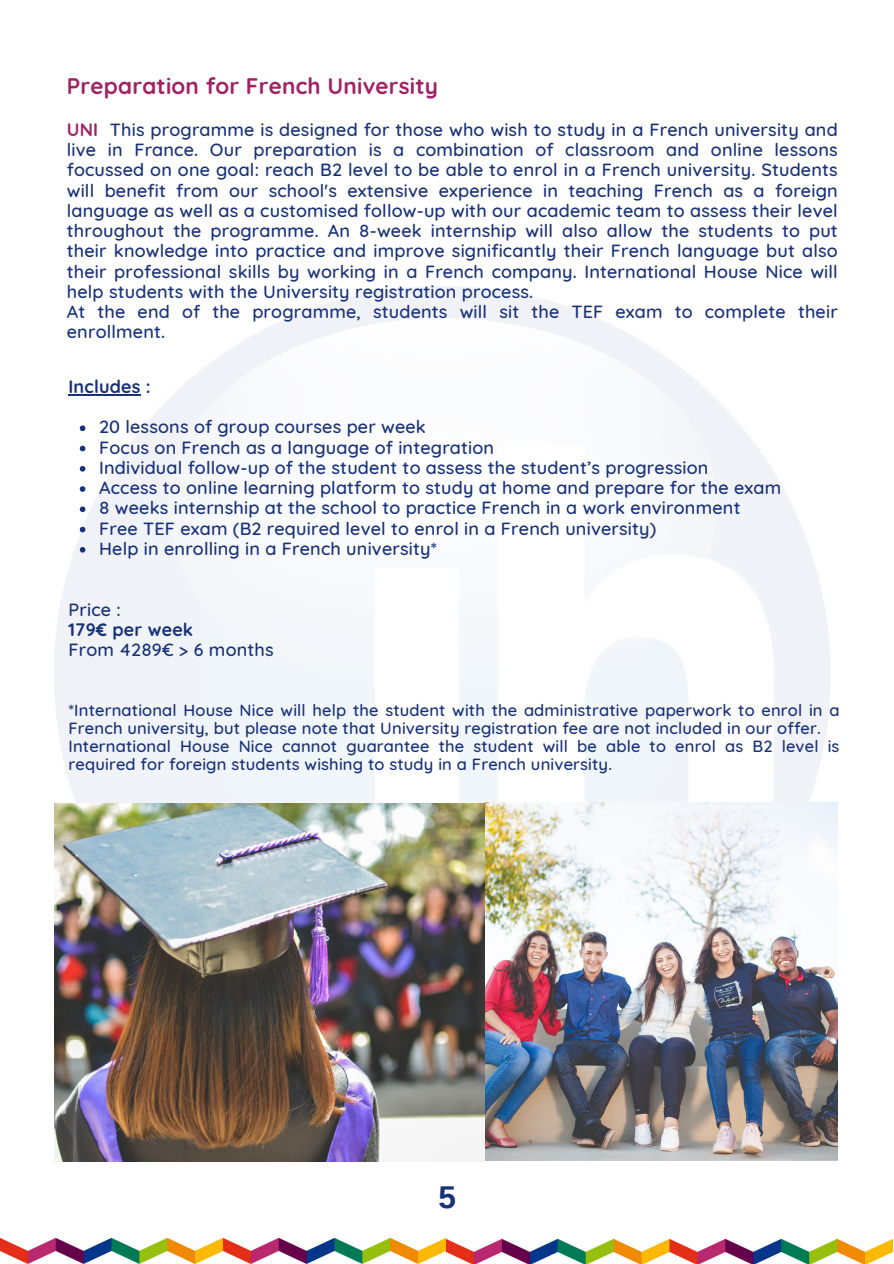
<style>
.page{position:relative;width:894px;height:1264px;background:#fff}
.page>*{position:absolute;margin:0;border:0;box-sizing:border-box;transform-origin:0 0}
.t1{font:700 31.5px "Arimo";color:#18327a}
.t2{font:700 22.5px "Quicksand";letter-spacing:.01em;color:#a12164}
.t3{font:500 18px/20.2px "Quicksand";letter-spacing:.01em;color:#18327a}
.t4{font:700 18px "Quicksand";letter-spacing:.01em;color:#18327a}
.t5{font:500 16.5px/18px "Quicksand";letter-spacing:.01em;color:#18327a}
.s1{font-weight:700;color:#a12164}
.s2{font-weight:700}
</style>
<div class="page">
<img style="left:55px;top:287px;width:783px;height:774px">
<img style="left:55px;top:802px;width:782px;height:359px">
<hr style="left:68px;top:394px;width:73px;height:1px;background:#18327a">
<svg style="left:80px;top:425px;width:5px;height:6px"></svg>
<svg style="left:80px;top:445px;width:5px;height:6px"></svg>
<svg style="left:80px;top:466px;width:5px;height:5px"></svg>
<svg style="left:80px;top:486px;width:5px;height:6px"></svg>
<svg style="left:80px;top:506px;width:5px;height:6px"></svg>
<svg style="left:80px;top:526px;width:5px;height:6px"></svg>
<svg style="left:80px;top:547px;width:5px;height:5px"></svg>
<img style="left:0;top:1237px;width:892px;height:26px">
<h2 class="t2" style="left:67px;top:72px;width:372px">Preparation for French University</h2>
<p class="t3" style="left:67px;top:119px;width:772px"><span class="s1">UNI</span> This programme is designed for those who wish to study in a French university and live in France. Our preparation is a combination of classroom and online lessons focussed on one goal: reach B2 level to be able to enrol in a French university. Students will benefit from our school's extensive experience in teaching French as a foreign language as well as a customised follow-up with our academic team to assess their level throughout the programme. An 8-week internship will also allow the students to put their knowledge into practice and improve significantly their French language but also their professional skills by working in a French company. International House Nice will help students with the University registration process.<br>At the end of the programme, students will sit the TEF exam to complete their enrollment.</p>
<p class="t4" style="left:68px;top:375px;width:84px">Includes :</p>
<h2 class="t3" style="left:99px;top:416px;width:328px">20 lessons of group courses per week</h2>
<p class="t3" style="left:99px;top:436px;width:396px">Focus on French as a language of integration</p>
<p class="t3" style="left:99px;top:457px;width:610px">Individual follow-up of the student to assess the student’s progression</p>
<p class="t3" style="left:99px;top:477px;width:683px">Access to online learning platform to study at home and prepare for the exam</p>
<p class="t3" style="left:99px;top:497px;width:642px">8 weeks internship at the school to practice French in a work environment</p>
<p class="t3" style="left:99px;top:517px;width:558px">Free TEF exam (B2 required level to enrol in a French university)</p>
<p class="t3" style="left:99px;top:538px;width:339px">Help in enrolling in a French university*</p>
<p class="t3" style="left:68px;top:598px;width:207px">Price :<br><span class="s2">179€ per week<br></span>From 4289€ &gt; 6 months</p>
<h2 class="t5" style="left:68px;top:700px;width:772px">*International House Nice will help the student with the administrative paperwork to enrol in a French university, but please note that University registration fee are not included in our offer.<br>International House Nice cannot guarantee the student will be able to enrol as B2 level is required for foreign students wishing to study in a French university.</h2>
<p class="t1" style="left:438px;top:1178px;width:19px">5</p>
</div>
